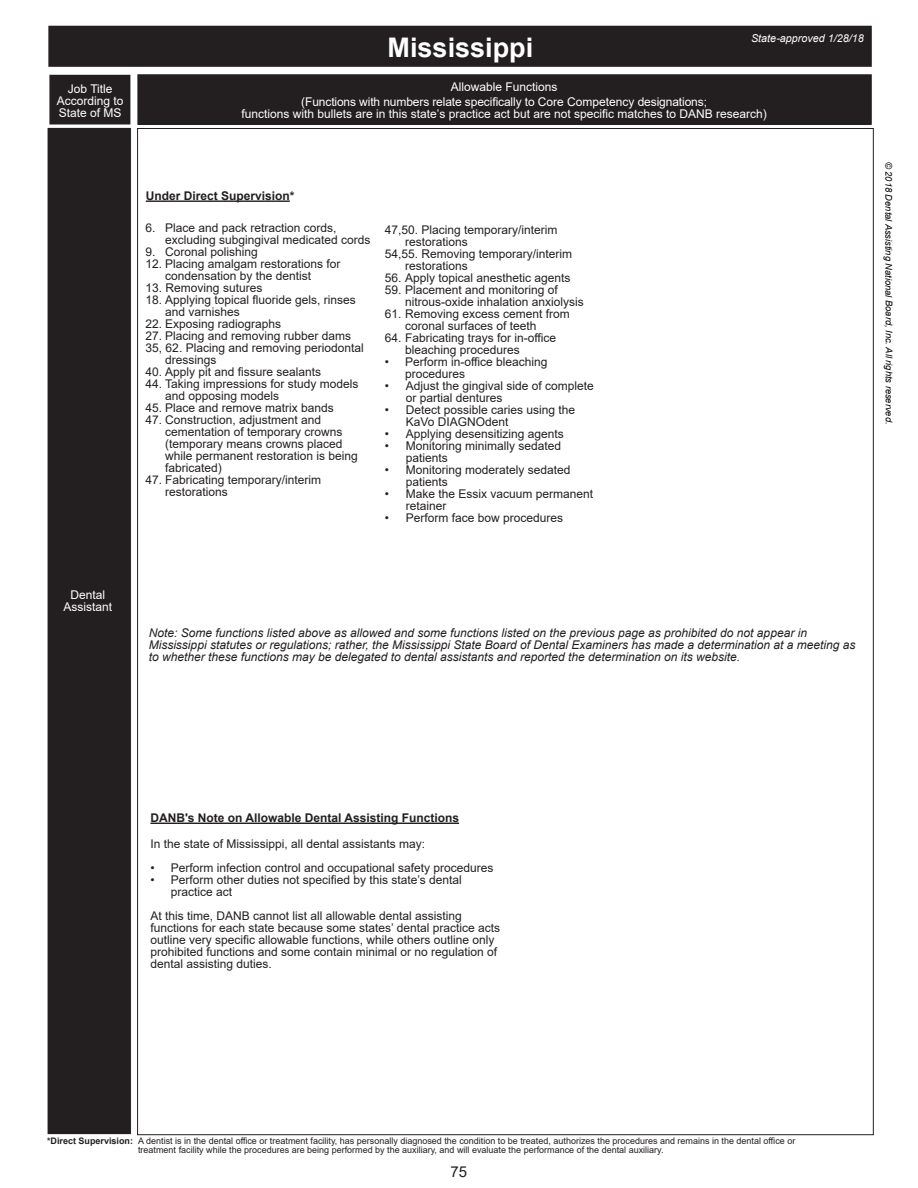
<style>
.page{position:relative;width:918px;height:1188px;background:#fff}
.page>*{position:absolute;margin:0;border:0;box-sizing:border-box;transform-origin:0 0}
.t1{font:700 27px "Arial";color:#fff}
.t2{font:15px "Arial";color:#231f20}
.t3{font:12px/12px "Arial";color:#231f20}
.t4{font:italic 12px/12px "Arial";color:#231f20}
.t5{font:12px/12px "Arial";color:#fff;text-align:center}
.t6{font:700 12px "Arial";color:#231f20}
.t7{font:italic 10.8px "Arial";color:#fff}
.t8{font:italic 9.3px "Arial";color:#040503}
.t9{font:9px/9px "Arial";color:#231f20}
.s1{font-weight:700}
</style>
<div class="page">
<div style="left:47px;top:127px;width:84px;height:1008px;background:#231f20"></div>
<div style="left:47px;top:127px;width:85px;height:1008px;border:1px solid #fff"></div>
<div style="left:49px;top:26px;width:822px;height:40px;background:#231f20"></div>
<div style="left:48px;top:26px;width:824px;height:41px;border:2px solid #231f20"></div>
<div style="left:138px;top:75px;width:733px;height:49px;background:#231f20"></div>
<div style="left:137px;top:74px;width:735px;height:51px;border:2px solid #231f20"></div>
<div style="left:50px;top:76px;width:80px;height:48px;background:#231f20"></div>
<div style="left:49px;top:75px;width:81px;height:49px;border:2px solid #231f20"></div>
<hr style="left:146px;top:201px;width:144px;height:1px;background:#040503">
<hr style="left:150px;top:823px;width:309px;height:1px;background:#040503">
<p class="t7" style="left:751px;top:31px;width:114px">State-approved 1/28/18</p>
<p class="t1" style="left:388px;top:28px;width:147px">Mississippi</p>
<p class="t5" style="left:242px;top:96px;width:527px">(Functions with numbers relate specifically to Core Competency designations;<br>functions with bullets are in this state’s practice act but are not specific matches to DANB research)</p>
<p class="t5" style="left:68px;top:83px;width:46px">Job Title</p>
<p class="t5" style="left:451px;top:80px;width:108px">Allowable Functions</p>
<p class="t5" style="left:57px;top:95px;width:68px;text-align:left">According to<br>State of MS</p>
<p class="t6" style="left:146px;top:187px;width:150px">Under Direct Supervision*</p>
<p class="t3" style="left:165px;top:222px;width:207px;text-indent:-20px">6. Place and pack retraction cords, excluding subgingival medicated cords</p>
<p class="t3" style="left:146px;top:246px;width:114px">9. Coronal polishing</p>
<p class="t3" style="left:165px;top:258px;width:177px;text-indent:-20px">12. Placing amalgam restorations for condensation by the dentist</p>
<p class="t3" style="left:146px;top:282px;width:118px">13. Removing sutures</p>
<p class="t3" style="left:165px;top:294px;width:192px;text-indent:-20px">18. Applying topical fluoride gels, rinses and varnishes</p>
<p class="t3" style="left:146px;top:318px;width:137px">22. Exposing radiographs</p>
<p class="t3" style="left:146px;top:330px;width:207px">27. Placing and removing rubber dams</p>
<p class="t3" style="left:146px;top:342px;width:220px">35, 62. Placing and removing periodontal</p>
<p class="t3" style="left:165px;top:354px;width:53px">dressings</p>
<p class="t3" style="left:146px;top:366px;width:177px">40. Apply pit and fissure sealants</p>
<p class="t3" style="left:165px;top:378px;width:195px;text-indent:-20px">44. Taking impressions for study models and opposing models</p>
<p class="t3" style="left:146px;top:402px;width:190px">45. Place and remove matrix bands</p>
<p class="t3" style="left:165px;top:414px;width:194px;text-indent:-20px">47. Construction, adjustment and cementation of temporary crowns (temporary means crowns placed while permanent restoration is being fabricated)</p>
<p class="t3" style="left:165px;top:474px;width:158px;text-indent:-20px">47. Fabricating temporary/interim restorations</p>
<p class="t3" style="left:385px;top:224px;width:174px">47,50. Placing temporary/interim</p>
<p class="t3" style="left:405px;top:236px;width:64px">restorations</p>
<p class="t3" style="left:385px;top:248px;width:189px">54,55. Removing temporary/interim</p>
<p class="t3" style="left:405px;top:260px;width:64px">restorations</p>
<p class="t3" style="left:385px;top:272px;width:187px">56. Apply topical anesthetic agents</p>
<p class="t3" style="left:405px;top:284px;width:180px;text-indent:-20px">59. Placement and monitoring of nitrous-oxide inhalation anxiolysis</p>
<p class="t3" style="left:405px;top:308px;width:166px;text-indent:-20px">61. Removing excess cement from coronal surfaces of teeth</p>
<p class="t3" style="left:405px;top:332px;width:153px;text-indent:-20px">64. Fabricating trays for in-office bleaching procedures</p>
<p class="t3" style="left:405px;top:356px;width:144px;text-indent:-20px">• Perform in-office bleaching procedures</p>
<p class="t3" style="left:406px;top:380px;width:190px;text-indent:-21px">• Adjust the gingival side of complete or partial dentures</p>
<p class="t3" style="left:406px;top:404px;width:171px;text-indent:-21px">• Detect possible caries using the<br>KaVo DIAGNOdent</p>
<p class="t3" style="left:385px;top:428px;width:181px">• Applying desensitizing agents</p>
<p class="t3" style="left:406px;top:440px;width:157px;text-indent:-21px">• Monitoring minimally sedated patients</p>
<p class="t3" style="left:406px;top:464px;width:166px;text-indent:-21px">• Monitoring moderately sedated patients</p>
<p class="t3" style="left:406px;top:488px;width:189px;text-indent:-21px">• Make the Essix vacuum permanent retainer</p>
<p class="t3" style="left:385px;top:512px;width:180px">• Perform face bow procedures</p>
<p class="t8" style="left:895px;top:162px;width:264px;rotate:90deg">© 2018 Dental Assisting National Board, Inc. All rights reserved.</p>
<p class="t5" style="left:64px;top:588px;width:50px">Dental<br>Assistant</p>
<p class="t4" style="left:149px;top:627px;width:708px">Note: Some functions listed above as allowed and some functions listed on the previous page as prohibited do not appear in<br>Mississippi statutes or regulations; rather, the Mississippi State Board of Dental Examiners has made a determination at a meeting as to whether these functions may be delegated to dental assistants and reported the determination on its website.</p>
<p class="t6" style="left:150px;top:809px;width:310px">DANB's Note on Allowable Dental Assisting Functions</p>
<p class="t3" style="left:150px;top:838px;width:276px">In the state of Mississippi, all dental assistants may:</p>
<p class="t3" style="left:150px;top:862px;width:345px">• Perform infection control and occupational safety procedures</p>
<p class="t3" style="left:171px;top:874px;width:293px;text-indent:-20px">• Perform other duties not specified by this state’s dental practice act</p>
<p class="t3" style="left:150px;top:910px;width:351px">At this time, DANB cannot list all allowable dental assisting functions for each state because some states’ dental practice acts outline very specific allowable functions, while others outline only prohibited functions and some contain minimal or no regulation of dental assisting duties.</p>
<p class="t9" style="left:138px;top:1137px;width:659px;text-indent:-91px"><span class="s1">*Direct Supervision:</span> A dentist is in the dental office or treatment facility, has personally diagnosed the condition to be treated, authorizes the procedures and remains in the dental office or treatment facility while the procedures are being performed by the auxiliary, and will evaluate the performance of the dental auxiliary.</p>
<p class="t2" style="left:451px;top:1162px;width:18px">75</p>
</div>
